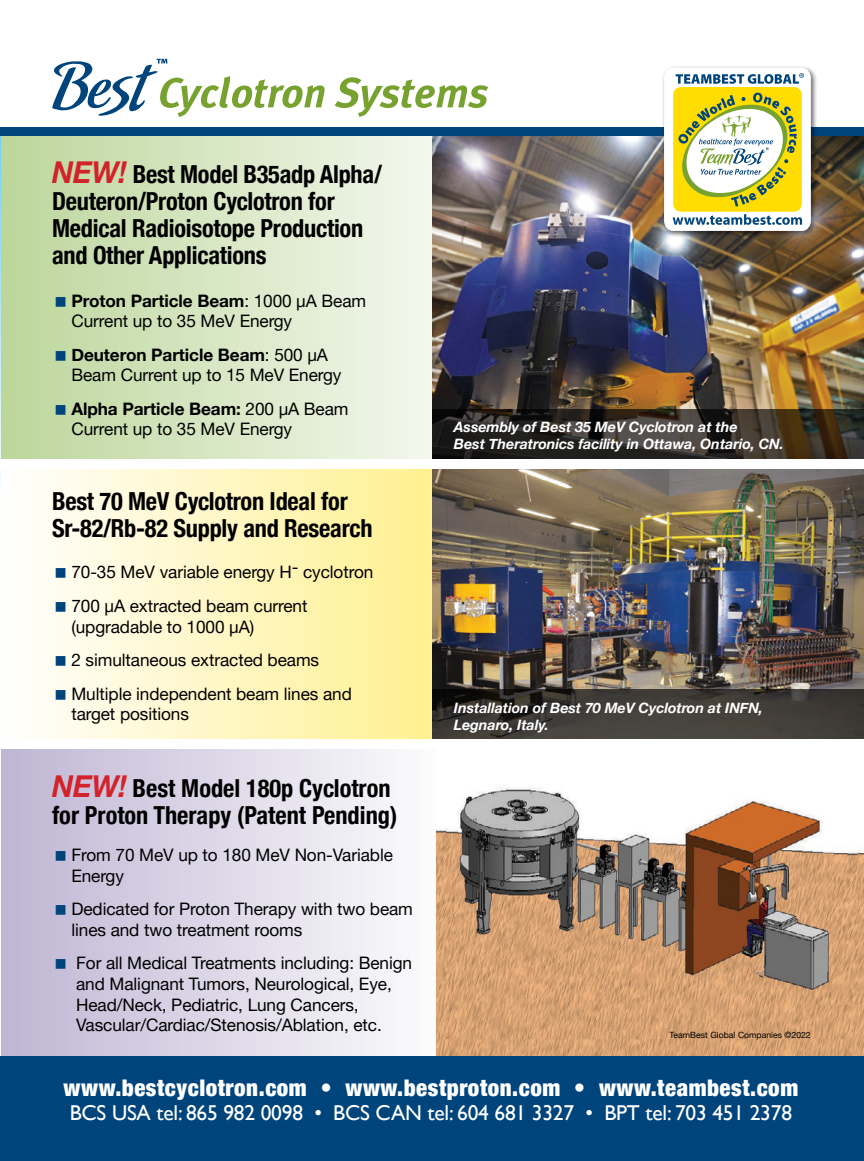
<style>
.page{position:relative;width:864px;height:1161px;background:#fff}
.page>*{position:absolute;margin:0;border:0;box-sizing:border-box;transform-origin:0 0}
.t1{font:700 condensed 24.9px/27.2px "Helvetica Neue";letter-spacing:-.01em;color:#000}
.t2{font:900 condensed 22.95px "Helvetica Neue LT Pro";letter-spacing:.025em;color:#fff}
.t3{font:21.45px "Gill Sans";letter-spacing:-.01em;color:#fff}
.t4{font:17.25px/20.5px "Helvetica Neue LT Pro";letter-spacing:-.005em;color:#000}
.t5{font:700 17.25px "Helvetica Neue";letter-spacing:-.005em;color:#000}
.t6{font:italic 700 14.25px/17.2px "Helvetica Neue";letter-spacing:-.005em;color:#fff}
.t7{font:8.55px "Helvetica Neue";letter-spacing:.005em;color:#000}
.s1{font-family:"Helvetica Neue LT Pro";font-style:italic;font-stretch:normal;font-size:30.15px;color:#d2232a}
.s2{font-family:"Helvetica Neue LT Pro";font-weight:400}
</style>
<div class="page">
<svg style="left:40px;top:469px;width:392px;height:270px;background:#fff6c1"></svg>
<img style="left:432px;top:469px;width:432px;height:220px">
<svg style="left:1px;top:135px;width:431px;height:324px;background:#d6e6c3"></svg>
<img style="left:432px;top:135px;width:432px;height:274px">
<svg style="left:432px;top:409px;width:432px;height:50px;background:#302b24"></svg>
<svg style="left:432px;top:689px;width:432px;height:50px;background:#3c3833"></svg>
<div style="left:1px;top:747px;width:447px;height:332px;background:linear-gradient(to right,#beb5d4,#fefefe)"></div>
<img style="left:437px;top:748px;width:427px;height:309px">
<hr style="left:0;top:130px;width:1px;height:373px;background:#6dcff6">
<svg style="left:335px;top:77px;width:153px;height:40px"></svg>
<svg style="left:52px;top:59px;width:273px;height:58px"></svg>
<div style="left:0;top:1057px;width:864px;height:104px;background:#00447c"></div>
<div style="left:0;top:127px;width:864px;height:8px;background:#00447c"></div>
<div style="left:662px;top:65px;width:156px;height:174px;background:#000;opacity:.6"></div>
<svg style="left:664px;top:68px;width:147px;height:163px"></svg>
<div style="left:1px;top:739px;width:863px;height:9px;background:#fff"></div>
<svg style="left:56px;top:296px;width:10px;height:10px"></svg>
<svg style="left:56px;top:351px;width:10px;height:9px"></svg>
<svg style="left:56px;top:405px;width:10px;height:9px"></svg>
<svg style="left:56px;top:568px;width:10px;height:10px"></svg>
<svg style="left:56px;top:602px;width:10px;height:10px"></svg>
<svg style="left:56px;top:656px;width:10px;height:10px"></svg>
<svg style="left:56px;top:689px;width:10px;height:10px"></svg>
<svg style="left:56px;top:851px;width:10px;height:10px"></svg>
<svg style="left:56px;top:905px;width:10px;height:10px"></svg>
<svg style="left:56px;top:959px;width:10px;height:10px"></svg>
<h1 class="t1" style="left:52px;top:158px;width:331px"><span class="s1">NEW!</span> Best Model B35adp Alpha/<br>Deuteron/Proton Cyclotron for<br>Medical Radioisotope Production and Other Applications</h1>
<p class="t5" style="left:71px;top:287px;width:296px">Proton Particle Beam<span class="s2">: 1000 µA Beam</span></p>
<p class="t4" style="left:71px;top:310px;width:222px">Current up to 35 MeV Energy</p>
<p class="t5" style="left:71px;top:341px;width:258px">Deuteron Particle Beam<span class="s2">: 500 µA</span></p>
<p class="t4" style="left:71px;top:364px;width:272px">Beam Current up to 15 MeV Energy</p>
<p class="t5" style="left:71px;top:395px;width:279px">Alpha Particle Beam: <span class="s2">200 µA Beam</span></p>
<p class="t4" style="left:71px;top:419px;width:222px">Current up to 35 MeV Energy</p>
<h1 class="t1" style="left:52px;top:486px;width:322px">Best 70 MeV Cyclotron Ideal for<br>Sr-82/Rb-82 Supply and Research</h1>
<p class="t4" style="left:71px;top:555px;width:303px;line-height:33.5px">70-35 MeV variable energy H- cyclotron<br>700 µA extracted beam current</p>
<p class="t4" style="left:71px;top:609px;width:282px;line-height:33.5px">(upgradable to 1000 µA)<br>2 simultaneous extracted beams<br>Multiple independent beam lines and</p>
<p class="t4" style="left:71px;top:703px;width:119px">target positions</p>
<h1 class="t1" style="left:52px;top:773px;width:347px"><span class="s1">NEW!</span> Best Model 180p Cyclotron for Proton Therapy (Patent Pending)</h1>
<p class="t6" style="left:454px;top:419px;width:331px">Assembly of Best 35 MeV Cyclotron at the<br>Best Theratronics facility in Ottawa, Ontario, CN.</p>
<p class="t6" style="left:454px;top:700px;width:311px">Installation of Best 70 MeV Cyclotron at INFN,<br>Legnaro, Italy.</p>
<p class="t4" style="left:71px;top:844px;width:323px">From 70 MeV up to 180 MeV Non-Variable<br>Energy</p>
<p class="t4" style="left:71px;top:898px;width:343px">Dedicated for Proton Therapy with two beam lines and two treatment rooms</p>
<p class="t4" style="left:76px;top:953px;width:337px">For all Medical Treatments including: Benign and Malignant Tumors, Neurological, Eye, Head/Neck, Pediatric, Lung Cancers, Vascular/Cardiac/Stenosis/Ablation, etc.</p>
<p class="t7" style="left:670px;top:1029px;width:143px">TeamBest Global Companies ©2022</p>
<h2 class="t2" style="left:64px;top:1074px;width:736px">www.bestcyclotron.com • www.bestproton.com • www.teambest.com</h2>
<p class="t3" style="left:70px;top:1100px;width:724px">BCS USA tel: 865 982 0098 • BCS CAN tel: 604 681 3327 • BPT tel: 703 451 2378</p>
</div>
